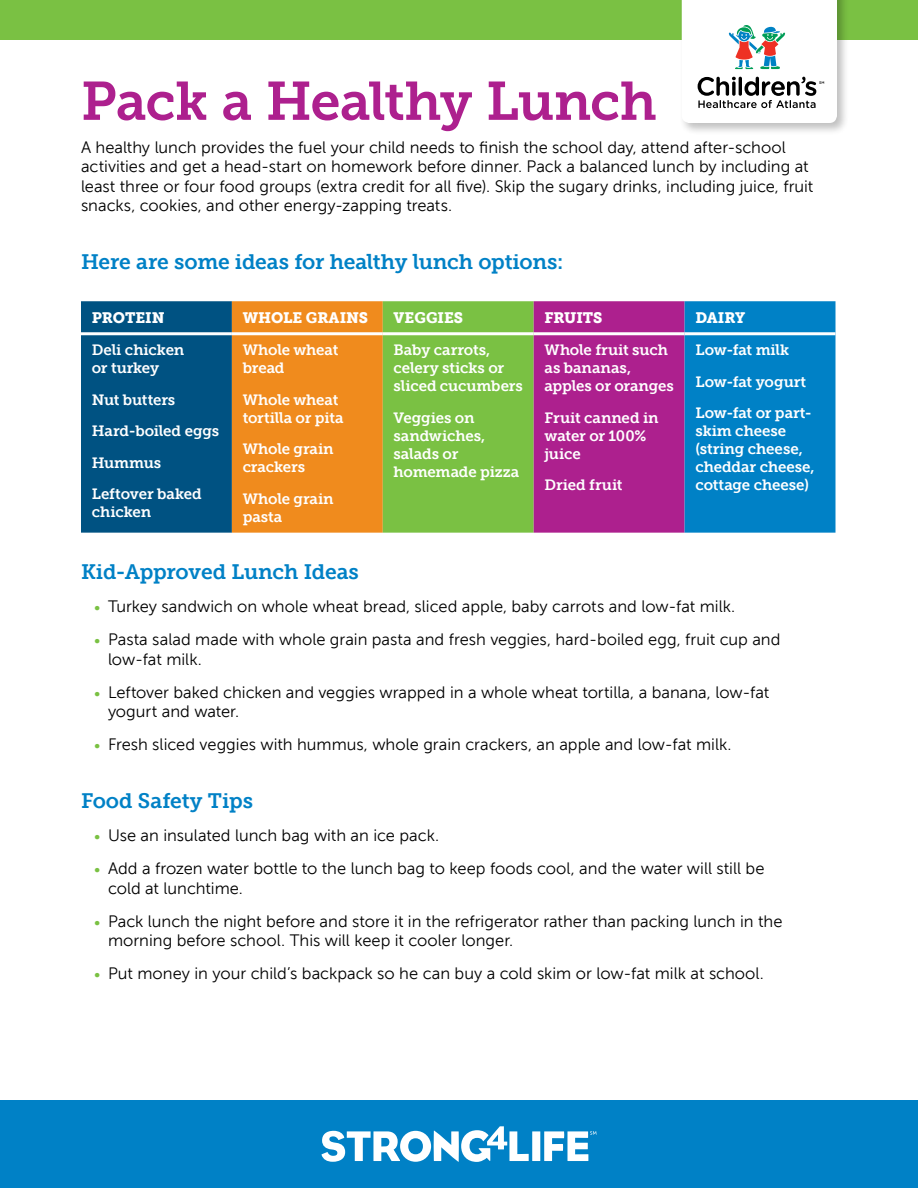
<style>
.page{position:relative;width:918px;height:1188px;background:#fff}
.page>*{position:absolute;margin:0;border:0;box-sizing:border-box;transform-origin:0 0}
.t1{font:54px "Museo Slab 700";letter-spacing:-.02em;color:#ad208e}
.t2{font:21px "Museo Slab 700";letter-spacing:-.01em;color:#0081c6}
.t3{font:16.5px/19.5px "Museo Sans 300";color:#000}
.t4{font:15px/18px "Museo Slab 700";letter-spacing:-.005em;color:#fff}
.t5{font:15px "Museo Slab 900";letter-spacing:-.005em;color:#fff}
.s1{font-family:"Museo Sans 700";font-size:13.5px;color:#7ac143}
</style>
<div class="page">
<div style="left:0;top:1100px;width:918px;height:88px;background:#0081c6"></div>
<div style="left:0;top:0;width:918px;height:40px;background:#7ac143"></div>
<div style="left:532px;top:1131px;width:8px;height:30px;background:#fff"></div>
<svg style="left:321px;top:1126px;width:208px;height:36px"></svg>
<svg style="left:544px;top:1131px;width:52px;height:30px"></svg>
<svg style="left:81px;top:301px;width:755px;height:232px;background:#6b7371"></svg>
<hr style="left:81px;top:332px;width:151px;height:3px;background:#fff">
<hr style="left:232px;top:332px;width:151px;height:3px;background:#fff">
<hr style="left:383px;top:332px;width:151px;height:3px;background:#fff">
<hr style="left:534px;top:332px;width:151px;height:3px;background:#fff">
<hr style="left:685px;top:332px;width:150px;height:3px;background:#fff">
<div style="left:679px;top:0;width:170px;height:136px;background:#000;opacity:.25"></div>
<svg style="left:682px;top:0;width:155px;height:123px"></svg>
<h1 class="t1" style="left:81px;top:71px;width:577px">Pack a Healthy Lunch</h1>
<p class="t3" style="left:81px;top:138px;width:734px">A healthy lunch provides the fuel your child needs to finish the school day, attend after-school activities and get a head-start on homework before dinner. Pack a balanced lunch by including at least three or four food groups (extra credit for all five). Skip the sugary drinks, including juice, fruit snacks, cookies, and other energy-zapping treats.</p>
<p class="t2" style="left:81px;top:250px;width:484px">Here are some ideas for healthy lunch options:</p>
<p class="t5" style="left:92px;top:309px;width:74px">PROTEIN</p>
<p class="t5" style="left:243px;top:309px;width:127px">WHOLE GRAINS</p>
<p class="t5" style="left:394px;top:309px;width:71px">VEGGIES</p>
<p class="t5" style="left:544px;top:309px;width:60px">FRUITS</p>
<p class="t5" style="left:695px;top:309px;width:51px">DAIRY</p>
<p class="t4" style="left:92px;top:341px;width:94px">Deli chicken or turkey</p>
<p class="t4" style="left:92px;top:384px;width:129px;line-height:31.5px">Nut butters<br>Hard-boiled eggs<br>Hummus<br>Leftover baked</p>
<p class="t4" style="left:92px;top:503px;width:61px">chicken</p>
<p class="t4" style="left:544px;top:341px;width:131px">Whole fruit such as bananas, apples or oranges</p>
<p class="t4" style="left:544px;top:409px;width:116px">Fruit canned in water or 100% juice</p>
<p class="t4" style="left:544px;top:476px;width:80px">Dried fruit</p>
<p class="t4" style="left:695px;top:335px;width:118px;line-height:31.5px">Low-fat milk<br>Low-fat yogurt<br>Low-fat or part-</p>
<p class="t4" style="left:695px;top:422px;width:121px">skim cheese (string cheese, cheddar cheese, cottage cheese)</p>
<p class="t4" style="left:243px;top:341px;width:97px">Whole wheat bread</p>
<p class="t4" style="left:243px;top:391px;width:102px">Whole wheat tortilla or pita</p>
<p class="t4" style="left:243px;top:440px;width:93px">Whole grain crackers</p>
<p class="t4" style="left:243px;top:490px;width:93px">Whole grain pasta</p>
<p class="t4" style="left:394px;top:341px;width:131px">Baby carrots, celery sticks or sliced cucumbers</p>
<p class="t4" style="left:394px;top:409px;width:127px">Veggies on sandwiches, salads or homemade pizza</p>
<p class="t2" style="left:81px;top:560px;width:279px">Kid-Approved Lunch Ideas</p>
<p class="t3" style="left:94px;top:597px;width:642px"><span class="s1">•</span> Turkey sandwich on whole wheat bread, sliced apple, baby carrots and low-fat milk.</p>
<p class="t3" style="left:108px;top:630px;width:674px;text-indent:-14px"><span class="s1">•</span> Pasta salad made with whole grain pasta and fresh veggies, hard-boiled egg, fruit cup and low-fat milk.</p>
<p class="t3" style="left:108px;top:682px;width:663px;text-indent:-14px"><span class="s1">•</span> Leftover baked chicken and veggies wrapped in a whole wheat tortilla, a banana, low-fat yogurt and water.</p>
<p class="t3" style="left:94px;top:735px;width:639px"><span class="s1">•</span> Fresh sliced veggies with hummus, whole grain crackers, an apple and low-fat milk.</p>
<p class="t2" style="left:81px;top:789px;width:174px">Food Safety Tips</p>
<p class="t3" style="left:94px;top:826px;width:346px"><span class="s1">•</span> Use an insulated lunch bag with an ice pack.</p>
<p class="t3" style="left:108px;top:859px;width:658px;text-indent:-14px"><span class="s1">•</span> Add a frozen water bottle to the lunch bag to keep foods cool, and the water will still be cold at lunchtime.</p>
<p class="t3" style="left:108px;top:911px;width:676px;text-indent:-14px"><span class="s1">•</span> Pack lunch the night before and store it in the refrigerator rather than packing lunch in the morning before school. This will keep it cooler longer.</p>
<p class="t3" style="left:94px;top:964px;width:671px"><span class="s1">•</span> Put money in your child’s backpack so he can buy a cold skim or low-fat milk at school.</p>
</div>
